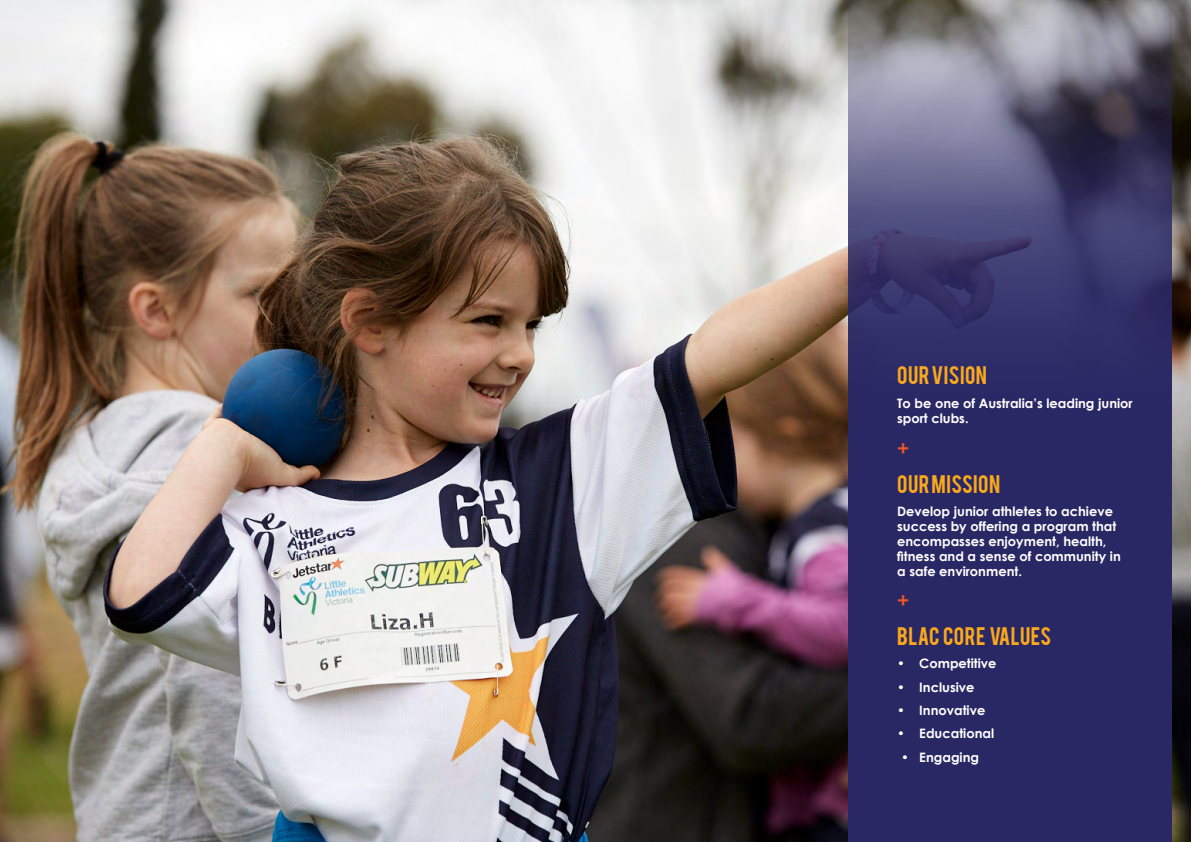
<style>
.page{position:relative;width:1191px;height:842px;background:#fff}
.page>*{position:absolute;margin:0;border:0;box-sizing:border-box;transform-origin:0 0}
.t1{font:22.1px "Bebas";color:#f05622}
.t2{font:20px "Bebas";letter-spacing:.02em;color:#faa81c}
.t3{font:700 13px/15px "Century Gothic";color:#fff}
</style>
<div class="page">
<img style="left:0;top:0;width:1191px;height:842px">
<svg style="left:848px;top:0;width:323px;height:842px;background:#3d3c6e"></svg>
<p class="t2" style="left:897px;top:361px;width:91px">OUR VISION</p>
<p class="t3" style="left:897px;top:395px;width:237px;line-height:15.8px">To be one of Australia’s leading junior sport clubs.</p>
<p class="t1" style="left:897px;top:432px;width:14px">+</p>
<p class="t2" style="left:897px;top:469px;width:105px">OUR MISSION</p>
<p class="t3" style="left:897px;top:503px;width:225px">Develop junior athletes to achieve success by offering a program that encompasses enjoyment, health, fitness and a sense of community in a safe environment.</p>
<p class="t1" style="left:897px;top:584px;width:14px">+</p>
<p class="t2" style="left:897px;top:621px;width:155px">BLAC CORE VALUES</p>
<p class="t3" style="left:897px;top:656px;width:101px">• Competitive</p>
<p class="t3" style="left:897px;top:679px;width:79px">• Inclusive</p>
<p class="t3" style="left:897px;top:702px;width:90px">• Innovative</p>
<p class="t3" style="left:897px;top:725px;width:99px">• Educational</p>
<p class="t3" style="left:901px;top:749px;width:79px">• Engaging</p>
</div>
